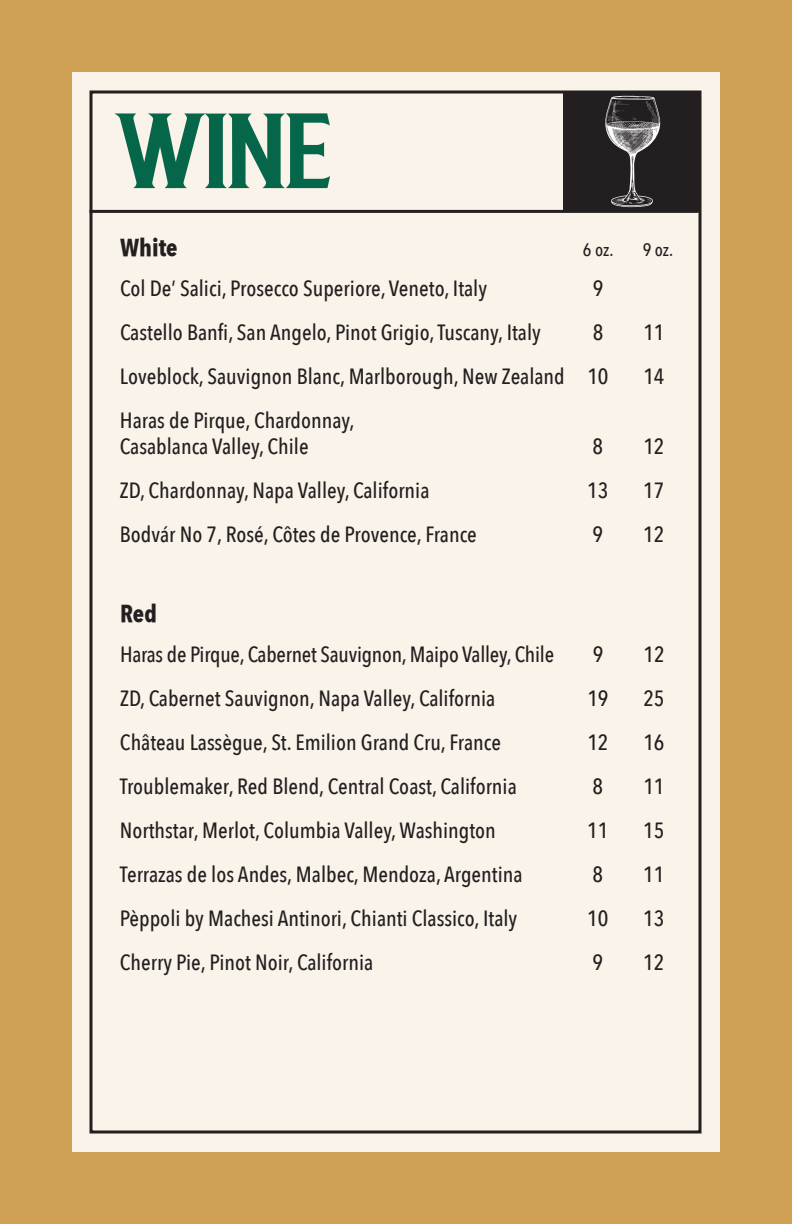
<style>
.page{position:relative;width:792px;height:1224px;background:#cda054}
.page>*{position:absolute;margin:0;border:0;box-sizing:border-box;transform-origin:0 0}
.t1{font:92px "Barbaro";color:#056649;scale:1.45 1}
.t2{font:700 condensed 24px "Avenir Next";color:#231f20}
.t3{font:500 22px/26px "Avenir Next Condensed";color:#231f20}
.t4{font:500 18px "Avenir Next Condensed";color:#231f20}
</style>
<div class="page">
<div style="left:72px;top:72px;width:648px;height:1080px;background:#f9f3e9"></div>
<div style="left:563px;top:93px;width:135px;height:118px;background:#231f20"></div>
<div style="left:90px;top:90px;width:612px;height:1044px;border:3px solid #231f20"></div>
<svg style="left:605px;top:96px;width:55px;height:111px"></svg>
<hr style="left:90px;top:210px;width:608px;height:3px;background:#231f20">
<h1 class="t1" style="left:120px;top:93px;width:151px">WINE</h1>
<p class="t2" style="left:120px;top:233px;width:59px">White</p>
<p class="t4" style="left:583px;top:239px;width:32px">6 oz.</p>
<p class="t4" style="left:643px;top:239px;width:32px">9 oz.</p>
<p class="t3" style="left:120px;top:275px;width:369px">Col De’ Salici, Prosecco Superiore, Veneto, Italy</p>
<p class="t3" style="left:593px;top:275px;width:12px">9</p>
<p class="t3" style="left:120px;top:319px;width:422px">Castello Banfi, San Angelo, Pinot Grigio, Tuscany, Italy</p>
<p class="t3" style="left:593px;top:319px;width:12px">8</p>
<p class="t3" style="left:643px;top:319px;width:23px">11</p>
<p class="t3" style="left:120px;top:363px;width:490px">Loveblock, Sauvignon Blanc, Marlborough, New Zealand 10</p>
<p class="t3" style="left:643px;top:363px;width:23px">14</p>
<p class="t3" style="left:120px;top:407px;width:236px">Haras de Pirque, Chardonnay,<br>Casablanca Valley, Chile</p>
<p class="t3" style="left:593px;top:433px;width:12px">8</p>
<p class="t3" style="left:643px;top:433px;width:23px">12</p>
<p class="t3" style="left:120px;top:477px;width:311px">ZD, Chardonnay, Napa Valley, California</p>
<p class="t3" style="left:587px;top:477px;width:23px">13</p>
<p class="t3" style="left:643px;top:477px;width:23px">17</p>
<p class="t3" style="left:120px;top:521px;width:359px">Bodvár No 7, Rosé, Côtes de Provence, France</p>
<p class="t3" style="left:593px;top:521px;width:12px">9</p>
<p class="t3" style="left:643px;top:521px;width:23px">12</p>
<p class="t2" style="left:120px;top:599px;width:39px">Red</p>
<p class="t3" style="left:120px;top:641px;width:436px">Haras de Pirque, Cabernet Sauvignon, Maipo Valley, Chile</p>
<p class="t3" style="left:593px;top:641px;width:12px">9</p>
<p class="t3" style="left:643px;top:641px;width:23px">12</p>
<p class="t3" style="left:120px;top:685px;width:377px">ZD, Cabernet Sauvignon, Napa Valley, California</p>
<p class="t3" style="left:587px;top:685px;width:23px">19</p>
<p class="t3" style="left:643px;top:685px;width:23px">25</p>
<p class="t3" style="left:120px;top:729px;width:383px">Château Lassègue, St. Emilion Grand Cru, France</p>
<p class="t3" style="left:587px;top:729px;width:23px">12</p>
<p class="t3" style="left:643px;top:729px;width:23px">16</p>
<p class="t3" style="left:120px;top:773px;width:398px">Troublemaker, Red Blend, Central Coast, California</p>
<p class="t3" style="left:593px;top:773px;width:12px">8</p>
<p class="t3" style="left:643px;top:773px;width:23px">11</p>
<p class="t3" style="left:120px;top:817px;width:377px">Northstar, Merlot, Columbia Valley, Washington</p>
<p class="t3" style="left:587px;top:817px;width:23px">11</p>
<p class="t3" style="left:643px;top:817px;width:23px">15</p>
<p class="t3" style="left:120px;top:861px;width:404px">Terrazas de los Andes, Malbec, Mendoza, Argentina</p>
<p class="t3" style="left:593px;top:861px;width:12px">8</p>
<p class="t3" style="left:643px;top:861px;width:23px">11</p>
<p class="t3" style="left:120px;top:905px;width:399px">Pèppoli by Machesi Antinori, Chianti Classico, Italy</p>
<p class="t3" style="left:587px;top:905px;width:23px">10</p>
<p class="t3" style="left:643px;top:905px;width:23px">13</p>
<p class="t3" style="left:120px;top:949px;width:255px">Cherry Pie, Pinot Noir, California</p>
<p class="t3" style="left:593px;top:949px;width:12px">9</p>
<p class="t3" style="left:643px;top:949px;width:23px">12</p>
</div>
